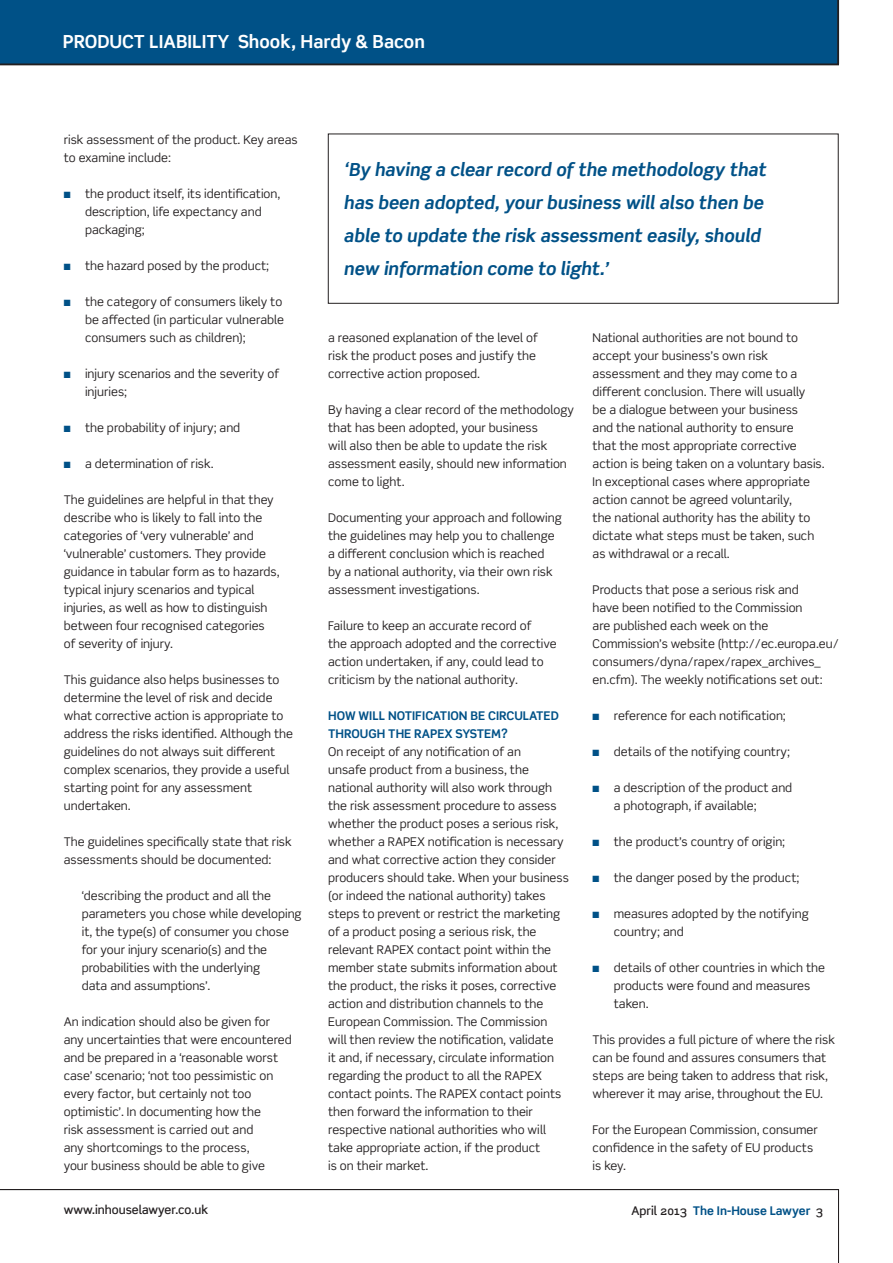
<style>
.page{position:relative;width:893px;height:1263px;background:#fff}
.page>*{position:absolute;margin:0;border:0;box-sizing:border-box;transform-origin:0 0}
._08Whitebox_pullquot{font:italic 700 18px/33px "Scene Std";color:#005187}
.t1{font:700 18px "Scene Std";color:#fff}
._01Bodytext_no_inden{font:12px/18px "Scene Std";color:#231f20}
._03Unordered_list{font:12px/18px "Scene Std";color:#231f20}
._06Blockquote{font:12px/18px "Scene Std";color:#231f20}
._04Crosshead{font:700 12px/18px "Scene Std";color:#005187}
.t2{font:500 12px "Scene Std";color:#231f20}
.s1{color:#005187}
.s2{font-weight:500;color:#231f20}
</style>
<div class="page">
<div style="left:0;top:0;width:839px;height:65px;background:#005187"></div>
<svg style="left:0;top:1189px;width:839px;height:74px"></svg>
<div style="left:328px;top:134px;width:511px;height:170px;border:1px solid #231f20"></div>
<h1 class="t1" style="left:63px;top:30px;width:364px">PRODUCT LIABILITY Shook, Hardy &amp; Bacon</h1>
<p class="_01Bodytext_no_inden" style="left:64px;top:131px;width:235px">risk assessment of the product. Key areas to examine include:</p>
<p class="_03Unordered_list" style="left:85px;top:185px;width:197px;text-indent:-21px"><span class="s1">■</span> the product itself, its identification, description, life expectancy and packaging;</p>
<p class="_03Unordered_list" style="left:64px;top:257px;width:207px"><span class="s1">■</span> the hazard posed by the product;</p>
<p class="_03Unordered_list" style="left:85px;top:293px;width:200px;text-indent:-21px"><span class="s1">■</span> the category of consumers likely to be affected (in particular vulnerable consumers such as children);</p>
<p class="_03Unordered_list" style="left:85px;top:365px;width:196px;text-indent:-21px"><span class="s1">■</span> injury scenarios and the severity of injuries;</p>
<p class="_03Unordered_list" style="left:64px;top:419px;width:178px"><span class="s1">■</span> the probability of injury; and</p>
<p class="_03Unordered_list" style="left:64px;top:455px;width:151px"><span class="s1">■</span> a determination of risk.</p>
<p class="_01Bodytext_no_inden" style="left:64px;top:491px;width:217px">The guidelines are helpful in that they describe who is likely to fall into the categories of ‘very vulnerable’ and ‘vulnerable’ customers. They provide guidance in tabular form as to hazards, typical injury scenarios and typical injuries, as well as how to distinguish between four recognised categories<br>of severity of injury.</p>
<p class="_01Bodytext_no_inden" style="left:64px;top:671px;width:231px">This guidance also helps businesses to determine the level of risk and decide what corrective action is appropriate to address the risks identified. Although the guidelines do not always suit different complex scenarios, they provide a useful starting point for any assessment undertaken.</p>
<p class="_01Bodytext_no_inden" style="left:64px;top:833px;width:229px">The guidelines specifically state that risk assessments should be documented:</p>
<p class="_06Blockquote" style="left:82px;top:887px;width:221px">‘describing the product and all the parameters you chose while developing it, the type(s) of consumer you chose for your injury scenario(s) and the probabilities with the underlying<br>data and assumptions’.</p>
<p class="_01Bodytext_no_inden" style="left:64px;top:1013px;width:230px">An indication should also be given for any uncertainties that were encountered and be prepared in a ‘reasonable worst case’ scenario; ‘not too pessimistic on every factor, but certainly not too optimistic’. In documenting how the<br>risk assessment is carried out and<br>any shortcomings to the process,<br>your business should be able to give</p>
<p class="t2" style="left:64px;top:1202px;width:146px">www.inhouselawyer.co.uk</p>
<p class="_08Whitebox_pullquot" style="left:344px;top:153px;width:424px">‘By having a clear record of the methodology that has been adopted, your business will also then be able to update the risk assessment easily, should new information come to light.’</p>
<p class="_01Bodytext_no_inden" style="left:328px;top:329px;width:211px">a reasoned explanation of the level of risk the product poses and justify the corrective action proposed.</p>
<p class="_01Bodytext_no_inden" style="left:328px;top:401px;width:247px">By having a clear record of the methodology that has been adopted, your business<br>will also then be able to update the risk assessment easily, should new information come to light.</p>
<p class="_01Bodytext_no_inden" style="left:328px;top:509px;width:235px">Documenting your approach and following the guidelines may help you to challenge a different conclusion which is reached<br>by a national authority, via their own risk assessment investigations.</p>
<p class="_01Bodytext_no_inden" style="left:328px;top:617px;width:230px">Failure to keep an accurate record of<br>the approach adopted and the corrective action undertaken, if any, could lead to criticism by the national authority.</p>
<p class="_04Crosshead" style="left:328px;top:707px;width:232px">HOW WILL NOTIFICATION BE CIRCULATED<br>THROUGH THE RAPEX SYSTEM?</p>
<p class="_01Bodytext_no_inden" style="left:328px;top:743px;width:242px">On receipt of any notification of an<br>unsafe product from a business, the national authority will also work through the risk assessment procedure to assess whether the product poses a serious risk, whether a RAPEX notification is necessary and what corrective action they consider producers should take. When your business (or indeed the national authority) takes steps to prevent or restrict the marketing of a product posing a serious risk, the relevant RAPEX contact point within the member state submits information about the product, the risks it poses, corrective action and distribution channels to the European Commission. The Commission<br>will then review the notification, validate<br>it and, if necessary, circulate information regarding the product to all the RAPEX contact points. The RAPEX contact points then forward the information to their respective national authorities who will take appropriate action, if the product<br>is on their market.</p>
<p class="_01Bodytext_no_inden" style="left:593px;top:329px;width:234px">National authorities are not bound to accept your business’s own risk assessment and they may come to a different conclusion. There will usually<br>be a dialogue between your business<br>and the national authority to ensure<br>that the most appropriate corrective action is being taken on a voluntary basis.<br>In exceptional cases where appropriate action cannot be agreed voluntarily,<br>the national authority has the ability to dictate what steps must be taken, such as withdrawal or a recall.</p>
<p class="_01Bodytext_no_inden" style="left:593px;top:581px;width:248px">Products that pose a serious risk and<br>have been notified to the Commission<br>are published each week on the Commission’s website (http://ec.europa.eu/ consumers/dyna/rapex/rapex_archives_ en.cfm). The weekly notifications set out:</p>
<p class="_03Unordered_list" style="left:593px;top:707px;width:195px"><span class="s1">■</span> reference for each notification;</p>
<p class="_03Unordered_list" style="left:593px;top:743px;width:199px"><span class="s1">■</span> details of the notifying country;</p>
<p class="_03Unordered_list" style="left:614px;top:779px;width:180px;text-indent:-21px"><span class="s1">■</span> a description of the product and a photograph, if available;</p>
<p class="_03Unordered_list" style="left:593px;top:833px;width:194px"><span class="s1">■</span> the product’s country of origin;</p>
<p class="_03Unordered_list" style="left:593px;top:869px;width:208px"><span class="s1">■</span> the danger posed by the product;</p>
<p class="_03Unordered_list" style="left:614px;top:905px;width:196px;text-indent:-21px"><span class="s1">■</span> measures adopted by the notifying country; and</p>
<p class="_03Unordered_list" style="left:614px;top:959px;width:213px;text-indent:-21px"><span class="s1">■</span> details of other countries in which the products were found and measures taken.</p>
<p class="_01Bodytext_no_inden" style="left:593px;top:1031px;width:244px">This provides a full picture of where the risk can be found and assures consumers that steps are being taken to address that risk, wherever it may arise, throughout the EU.</p>
<p class="_01Bodytext_no_inden" style="left:593px;top:1121px;width:227px">For the European Commission, consumer confidence in the safety of EU products is key.</p>
<p class="t2" style="left:632px;top:1203px;width:57px">April 2013</p>
<p class="_04Crosshead" style="left:693px;top:1201px;width:132px">The In-House Lawyer <span class="s2">3</span></p>
</div>
